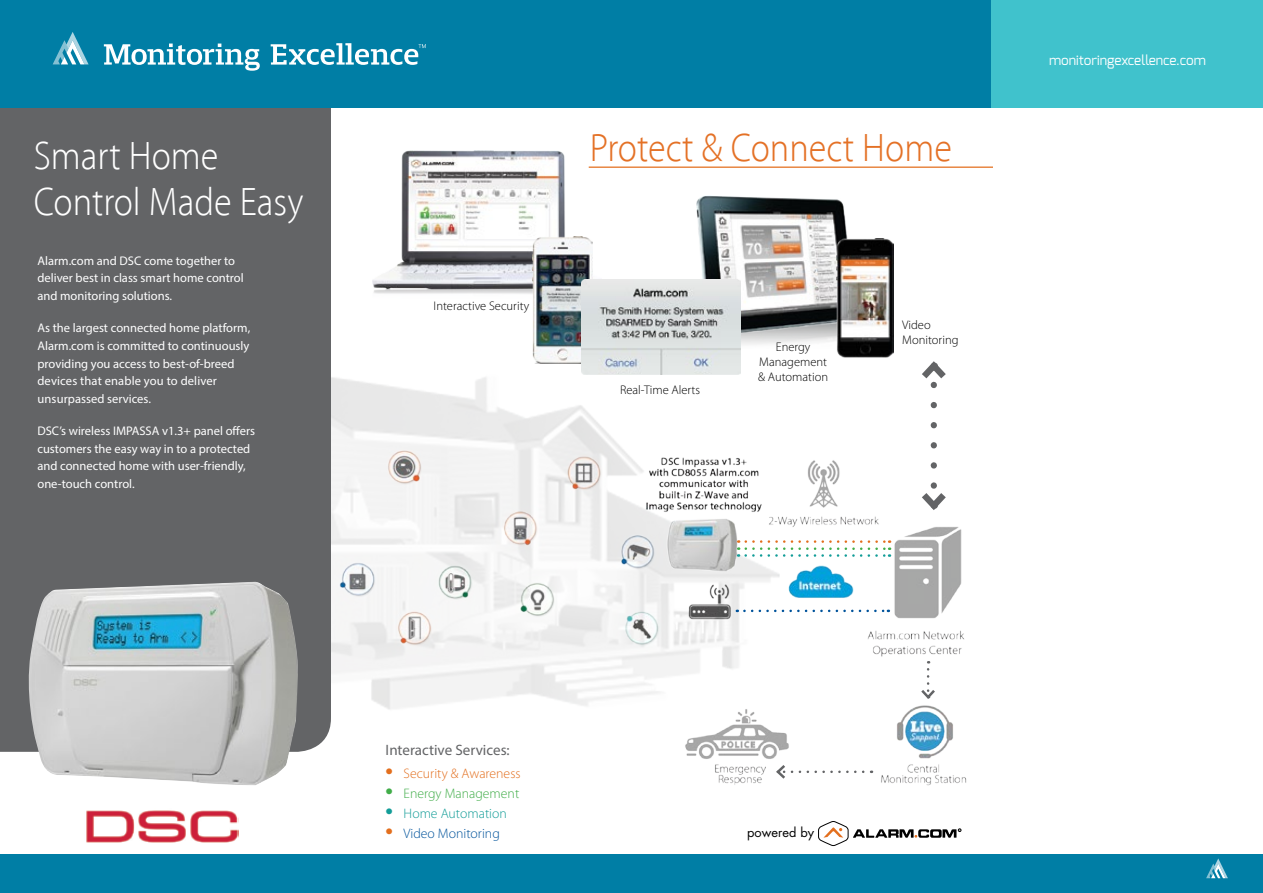
<style>
.page{position:relative;width:1263px;height:893px;background:#fff}
.page>*{position:absolute;margin:0;border:0;box-sizing:border-box;transform-origin:0 0}
.t1{font:300 semi-condensed 40.05px/45.2px "Myriad Pro";color:#fff}
.t2{font:300 semi-condensed 40.05px "Myriad Pro";color:#e47126}
.t3{font:15px "Myriad Pro";color:#636466}
.t4{font:300 13.8px "Myriad Pro";color:#e36f1e}
.t5{font:300 13.8px "Myriad Pro";color:#41ad49}
.t6{font:300 13.8px "Myriad Pro";color:#00539b}
.t7{font:300 13.8px "Myriad Pro";color:#139d98}
.t8{font:13.5px "Exo";color:#fff}
.t9{font:12.75px "Futura Std";color:#000}
.t10{font:12.6px/17.5px "Myriad Pro";color:#fff}
.t11{font:300 12.6px/15px "Myriad Pro";color:#000;text-align:center}
</style>
<div class="page">
<img style="left:331px;top:345px;width:636px;height:441px">
<img style="left:86px;top:810px;width:152px;height:33px">
<div style="left:0;top:108px;width:331px;height:644px;background:#636466"></div>
<img style="left:25px;top:582px;width:273px;height:203px">
<img style="left:372px;top:150px;width:230px;height:144px">
<img style="left:697px;top:196px;width:151px;height:153px">
<img style="left:837px;top:238px;width:57px;height:122px">
<img style="left:533px;top:237px;width:60px;height:127px">
<img style="left:582px;top:280px;width:158px;height:95px">
<hr style="left:589px;top:167px;width:404px;height:1px;background:#e36f1e">
<svg style="left:738px;top:540px;width:1px;height:17px"></svg>
<svg style="left:746px;top:540px;width:144px;height:17px"></svg>
<svg style="left:744px;top:610px;width:145px;height:2px"></svg>
<svg style="left:919px;top:669px;width:18px;height:32px"></svg>
<svg style="left:774px;top:762px;width:89px;height:19px"></svg>
<svg style="left:915px;top:357px;width:37px;height:158px"></svg>
<svg style="left:818px;top:821px;width:143px;height:25px"></svg>
<div style="left:0;top:0;width:1104px;height:108px;background:#007ea5"></div>
<div style="left:0;top:854px;width:1263px;height:39px;background:#007ea5"></div>
<div style="left:991px;top:0;width:272px;height:108px;background:#40c2cc"></div>
<svg style="left:104px;top:44px;width:156px;height:27px"></svg>
<svg style="left:271px;top:43px;width:155px;height:22px"></svg>
<svg style="left:53px;top:32px;width:36px;height:32px"></svg>
<svg style="left:1206px;top:858px;width:22px;height:20px"></svg>
<h1 class="t1" style="left:34px;top:134px;width:271px">Smart Home<br>Control Made Easy</h1>
<p class="t10" style="left:37px;top:252px;width:208px">Alarm.com and DSC come together to deliver best in class smart home control and monitoring solutions.</p>
<p class="t10" style="left:37px;top:319px;width:214px">As the largest connected home platform, Alarm.com is committed to continuously providing you access to best-of-breed devices that enable you to deliver unsurpassed services.</p>
<p class="t10" style="left:37px;top:422px;width:219px">DSC’s wireless IMPASSA v1.3+ panel offers customers the easy way in to a protected and connected home with user-friendly, one-touch control.</p>
<p class="t11" style="left:434px;top:298px;width:97px">Interactive Security</p>
<h1 class="t2" style="left:590px;top:126px;width:364px">Protect &amp; Connect Home</h1>
<p class="t11" style="left:620px;top:382px;width:82px">Real-Time Alerts</p>
<p class="t11" style="left:758px;top:339px;width:71px">Energy<br>Management &amp; Automation</p>
<p class="t11" style="left:902px;top:317px;width:58px;text-align:left">Video<br>Monitoring</p>
<p class="t8" style="left:1049px;top:52px;width:159px">monitoringexcellence.com</p>
<p class="t3" style="left:386px;top:741px;width:126px">Interactive Services:</p>
<p class="t4" style="left:386px;top:765px;width:137px">● Security &amp; Awareness</p>
<p class="t5" style="left:386px;top:785px;width:135px">● Energy Management</p>
<p class="t7" style="left:386px;top:805px;width:123px">● Home Automation</p>
<p class="t6" style="left:386px;top:825px;width:116px"><sup>●</sup> Video Monitoring</p>
<p class="t9" style="left:747px;top:824px;width:68px">powered by</p>
</div>
